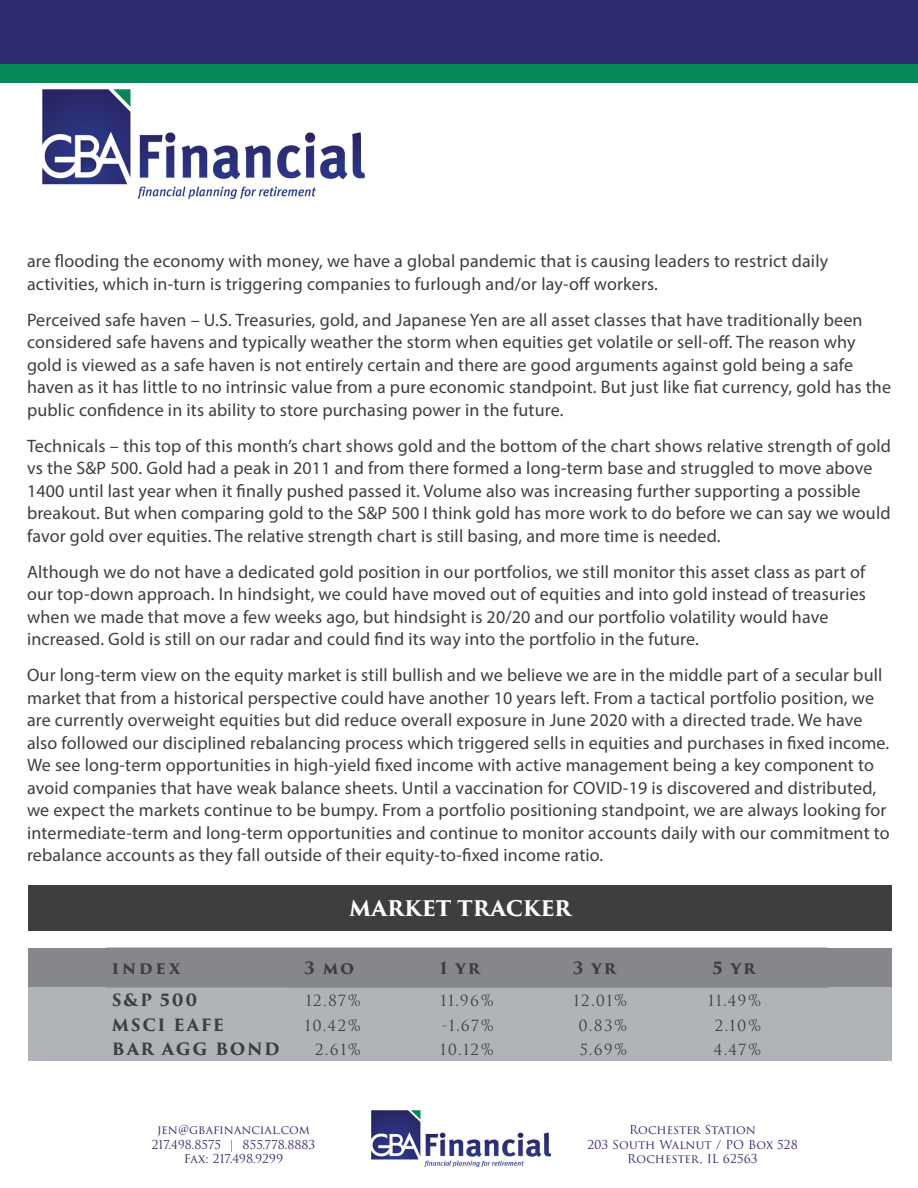
<style>
.page{position:relative;width:918px;height:1188px;background:#fff}
.page>*{position:absolute;margin:0;border:0;box-sizing:border-box;transform-origin:0 0}
.t1{font:700 21px "Trajan Pro 3";letter-spacing:-.005em;color:#fff}
.t2{font:18px/22.5px "Myriad Pro";letter-spacing:.01em;color:#3e3e3f}
.t3{font:700 16.5px "Trajan Pro 3";letter-spacing:.105em;color:#3e3e3f}
.t4{font:15px "Trajan Pro 3";letter-spacing:.1em;color:#3e3e3f}
.t5{font:12px/14.4px "Trajan Pro 3";color:#2b2b6d;text-align:center}
</style>
<div class="page">
<div style="left:1px;top:0;width:917px;height:82px;background:#2b2b6d"></div>
<div style="left:0;top:64px;width:918px;height:18px;background:#058756"></div>
<img style="left:42px;top:90px;width:323px;height:108px">
<img style="left:372px;top:1110px;width:179px;height:56px">
<div style="left:28px;top:948px;width:864px;height:40px;background:#85878b"></div>
<div style="left:28px;top:988px;width:864px;height:73px;background:#b0b3b7"></div>
<div style="left:28px;top:886px;width:864px;height:45px;background:#3e3e3f"></div>
<p class="t2" style="left:27px;top:250px;width:803px">are flooding the economy with money, we have a global pandemic that is causing leaders to restrict daily activities, which in-turn is triggering companies to furlough and/or lay-off workers.</p>
<p class="t2" style="left:27px;top:308px;width:866px">Perceived safe haven – U.S. Treasuries, gold, and Japanese Yen are all asset classes that have traditionally been considered safe havens and typically weather the storm when equities get volatile or sell-off. The reason why gold is viewed as a safe haven is not entirely certain and there are good arguments against gold being a safe haven as it has little to no intrinsic value from a pure economic standpoint. But just like fiat currency, gold has the public confidence in its ability to store purchasing power in the future.</p>
<p class="t2" style="left:27px;top:434px;width:866px">Technicals – this top of this month’s chart shows gold and the bottom of the chart shows relative strength of gold vs the S&amp;P 500. Gold had a peak in 2011 and from there formed a long-term base and struggled to move above 1400 until last year when it finally pushed passed it. Volume also was increasing further supporting a possible breakout. But when comparing gold to the S&amp;P 500 I think gold has more work to do before we can say we would favor gold over equities. The relative strength chart is still basing, and more time is needed.</p>
<p class="t2" style="left:27px;top:560px;width:841px">Although we do not have a dedicated gold position in our portfolios, we still monitor this asset class as part of our top-down approach. In hindsight, we could have moved out of equities and into gold instead of treasuries when we made that move a few weeks ago, but hindsight is 20/20 and our portfolio volatility would have increased. Gold is still on our radar and could find its way into the portfolio in the future.</p>
<p class="t2" style="left:27px;top:664px;width:864px">Our long-term view on the equity market is still bullish and we believe we are in the middle part of a secular bull market that from a historical perspective could have another 10 years left. From a tactical portfolio position, we are currently overweight equities but did reduce overall exposure in June 2020 with a directed trade. We have also followed our disciplined rebalancing process which triggered sells in equities and purchases in fixed income.<br>We see long-term opportunities in high-yield fixed income with active management being a key component to avoid companies that have weak balance sheets. Until a vaccination for COVID-19 is discovered and distributed, we expect the markets continue to be bumpy. From a portfolio positioning standpoint, we are always looking for intermediate-term and long-term opportunities and continue to monitor accounts daily with our commitment to rebalance accounts as they fall outside of their equity-to-fixed income ratio.</p>
<p class="t1" style="left:349px;top:893px;width:223px">MARKET TRACKER</p>
<p class="t3" style="left:112px;top:956px;width:70px">index</p>
<p class="t3" style="left:304px;top:956px;width:52px">3 mo</p>
<p class="t3" style="left:440px;top:956px;width:42px">1 yr</p>
<p class="t3" style="left:573px;top:956px;width:45px">3 yr</p>
<p class="t3" style="left:712px;top:956px;width:44px">5 yr</p>
<p class="t3" style="left:112px;top:988px;width:87px">S&amp;P 500</p>
<p class="t4" style="left:306px;top:990px;width:57px">12.87%</p>
<p class="t4" style="left:441px;top:990px;width:55px">11.96%</p>
<p class="t4" style="left:574px;top:990px;width:55px">12.01%</p>
<p class="t4" style="left:708px;top:990px;width:54px">11.49%</p>
<p class="t3" style="left:112px;top:1012px;width:114px">MSCI EAFE</p>
<p class="t4" style="left:305px;top:1015px;width:57px">10.42%</p>
<p class="t4" style="left:443px;top:1015px;width:53px">-1.67%</p>
<p class="t4" style="left:579px;top:1015px;width:50px">0.83%</p>
<p class="t4" style="left:715px;top:1015px;width:48px">2.10%</p>
<p class="t3" style="left:112px;top:1037px;width:169px">BAR AGG BOND</p>
<p class="t4" style="left:315px;top:1039px;width:47px">2.61%</p>
<p class="t4" style="left:440px;top:1039px;width:55px">10.12%</p>
<p class="t4" style="left:580px;top:1039px;width:49px">5.69%</p>
<p class="t4" style="left:713px;top:1039px;width:49px">4.47%</p>
<p class="t5" style="left:152px;top:1123px;width:165px">jen@gbafinancial.com<br>217.498.8575 | 855.778.8883<br>Fax: 217.498.9299</p>
<p class="t5" style="left:587px;top:1123px;width:212px">Rochester Station<br>203 South Walnut / PO Box 528<br>Rochester, IL 62563</p>
</div>
